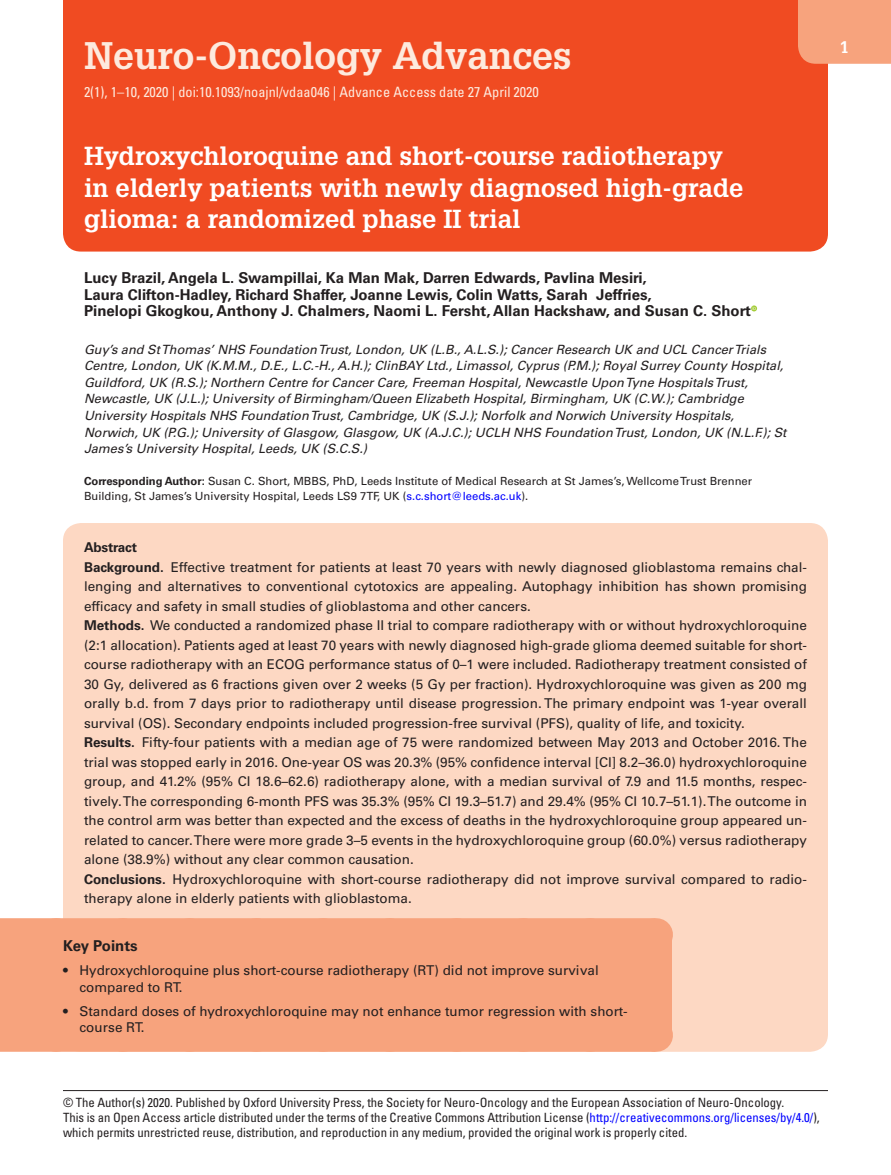
<style>
.page{position:relative;width:891px;height:1175px;background:#fff}
.page>*{position:absolute;margin:0;border:0;box-sizing:border-box;transform-origin:0 0}
.t1{font:700 37.5px "Glypha LT Std";color:#fdeade}
.t2{font:700 25.5px/31.5px "Glypha LT Std";color:#fff}
.t3{font:700 16.5px "Glypha LT Std";color:#fff}
.t4{font:700 15px/16.5px "Univers LT Std";color:#231f20}
.t5{font:condensed 14.25px "Univers LT Std";color:#fdeade}
.t6{font:13.5px/19.5px "Univers LT Std";color:#231f20}
.t7{font:italic 12.75px/16.5px "Univers LT Std";color:#231f20}
.t8{font:condensed 12.75px/15px "Univers LT Std";color:#231f20}
.t9{font:11.25px/15px "Univers LT Std";color:#231f20}
.s1{font-weight:700}
.s2{color:#00f}
</style>
<div class="page">
<div style="left:63px;top:0;width:765px;height:166px;background:#f04b22"></div>
<div style="left:798px;top:0;width:93px;height:64px;background:#f7a37d"></div>
<hr style="left:63px;top:1090px;width:765px;height:1px;background:#231f20">
<div style="left:63px;top:523px;width:765px;height:528px;background:#fdd8c3;border-radius:18px"></div>
<div style="left:0;top:935px;width:672px;height:35px;background:#f7a37d"></div>
<div style="left:0;top:918px;width:656px;height:33px;background:#f7a37d"></div>
<svg style="left:58px;top:918px;width:564px;height:1px"></svg>
<hr style="left:656px;top:918px;width:1px;height:33px;background:#f7a37d">
<div style="left:0;top:952px;width:672px;height:57px;background:#f7a37d"></div>
<div style="left:0;top:992px;width:672px;height:44px;background:#f7a37d"></div>
<div style="left:0;top:1018px;width:656px;height:33px;background:#f7a37d"></div>
<hr style="left:656px;top:1018px;width:1px;height:33px;background:#f7a37d">
<svg style="left:751px;top:305px;width:6px;height:6px"></svg>
<div style="left:63px;top:166px;width:765px;height:85px;background:#f04b22"></div>
<h1 class="t1" style="left:84px;top:32px;width:489px">Neuro-Oncology Advances</h1>
<p class="t5" style="left:84px;top:83px;width:456px">2(1), 1–10, 2020 | doi:10.1093/noajnl/vdaa046 | Advance Access date 27 April 2020</p>
<h2 class="t2" style="left:84px;top:140px;width:661px">Hydroxychloroquine and short-course radiotherapy in elderly patients with newly diagnosed high-grade glioma: a randomized phase II trial</h2>
<p class="t4" style="left:84px;top:270px;width:669px">Lucy Brazil, Angela L. Swampillai, Ka Man Mak, Darren Edwards, Pavlina Mesiri,<br>Laura Clifton-Hadley, Richard Shaffer, Joanne Lewis, Colin Watts, Sarah Jeffries,<br>Pinelopi Gkogkou, Anthony J. Chalmers, Naomi L. Fersht, Allan Hackshaw, and Susan C. Short</p>
<p class="t7" style="left:84px;top:341px;width:704px">Guy’s and St Thomas’ NHS Foundation Trust, London, UK (L.B., A.L.S.); Cancer Research UK and UCL Cancer Trials Centre, London, UK (K.M.M., D.E., L.C.-H., A.H.); ClinBAY Ltd., Limassol, Cyprus (P.M.); Royal Surrey County Hospital, Guildford, UK (R.S.); Northern Centre for Cancer Care, Freeman Hospital, Newcastle Upon Tyne Hospitals Trust, Newcastle, UK (J.L.); University of Birmingham/Queen Elizabeth Hospital, Birmingham, UK (C.W.); Cambridge University Hospitals NHS Foundation Trust, Cambridge, UK (S.J.); Norfolk and Norwich University Hospitals, Norwich, UK (P.G.); University of Glasgow, Glasgow, UK (A.J.C.); UCLH NHS Foundation Trust, London, UK (N.L.F.); St James’s University Hospital, Leeds, UK (S.C.S.)</p>
<p class="t9" style="left:84px;top:474px;width:670px"><span class="s1">Corresponding Author:</span> Susan C. Short, MBBS, PhD, Leeds Institute of Medical Research at St James’s, Wellcome Trust Brenner<br>Building, St James’s University Hospital, Leeds LS9 7TF, UK (<span class="s2">s.c.short@leeds.ac.uk</span>).</p>
<p class="t6" style="left:84px;top:537px;width:725px"><span class="s1">Abstract<br>Background.</span> Effective treatment for patients at least 70 years with newly diagnosed glioblastoma remains chal&shy;lenging and alternatives to conventional cytotoxics are appealing. Autophagy inhibition has shown promising efficacy and safety in small studies of glioblastoma and other cancers.<br><span class="s1">Methods.</span> We conducted a randomized phase II trial to compare radiotherapy with or without hydroxychloroquine (2:1 allocation). Patients aged at least 70 years with newly diagnosed high-grade glioma deemed suitable for short&shy;course radiotherapy with an ECOG performance status of 0–1 were included. Radiotherapy treatment consisted of 30 Gy, delivered as 6 fractions given over 2 weeks (5 Gy per fraction). Hydroxychloroquine was given as 200 mg orally b.d. from 7 days prior to radiotherapy until disease progression. The primary endpoint was 1-year overall survival (OS). Secondary endpoints included progression-free survival (PFS), quality of life, and toxicity.<br><span class="s1">Results.</span> Fifty-four patients with a median age of 75 were randomized between May 2013 and October 2016. The trial was stopped early in 2016. One-year OS was 20.3% (95% confidence interval [CI] 8.2–36.0) hydroxychloroquine group, and 41.2% (95% CI 18.6–62.6) radiotherapy alone, with a median survival of 7.9 and 11.5 months, respec&shy;tively. The corresponding 6-month PFS was 35.3% (95% CI 19.3–51.7) and 29.4% (95% CI 10.7–51.1). The outcome in the control arm was better than expected and the excess of deaths in the hydroxychloroquine group appeared un&shy;related to cancer. There were more grade 3–5 events in the hydroxychloroquine group (60.0%) versus radiotherapy alone (38.9%) without any clear common causation.<br><span class="s1">Conclusions.</span> Hydroxychloroquine with short-course radiotherapy did not improve survival compared to radio&shy;therapy alone in elderly patients with glioblastoma.</p>
<p class="t4" style="left:63px;top:937px;width:76px">Key Points</p>
<p class="t6" style="left:79px;top:962px;width:521px;line-height:16.5px;text-indent:-16px">• Hydroxychloroquine plus short-course radiotherapy (RT) did not improve survival compared to RT.</p>
<p class="t6" style="left:79px;top:1002px;width:550px;line-height:16.5px;text-indent:-16px">• Standard doses of hydroxychloroquine may not enhance tumor regression with short&shy;course RT.</p>
<p class="t3" style="left:840px;top:37px;width:11px">1</p>
<p class="t8" style="left:63px;top:1095px;width:723px">© The Author(s) 2020. Published by Oxford University Press, the Society for Neuro-Oncology and the European Association of Neuro-Oncology.</p>
<p class="t8" style="left:63px;top:1110px;width:758px">This is an Open Access article distributed under the terms of the Creative Commons Attribution License (<span class="s2">http://creativecommons.org/licenses/by/4.0/</span>), which permits unrestricted reuse, distribution, and reproduction in any medium, provided the original work is properly cited.</p>
</div>
